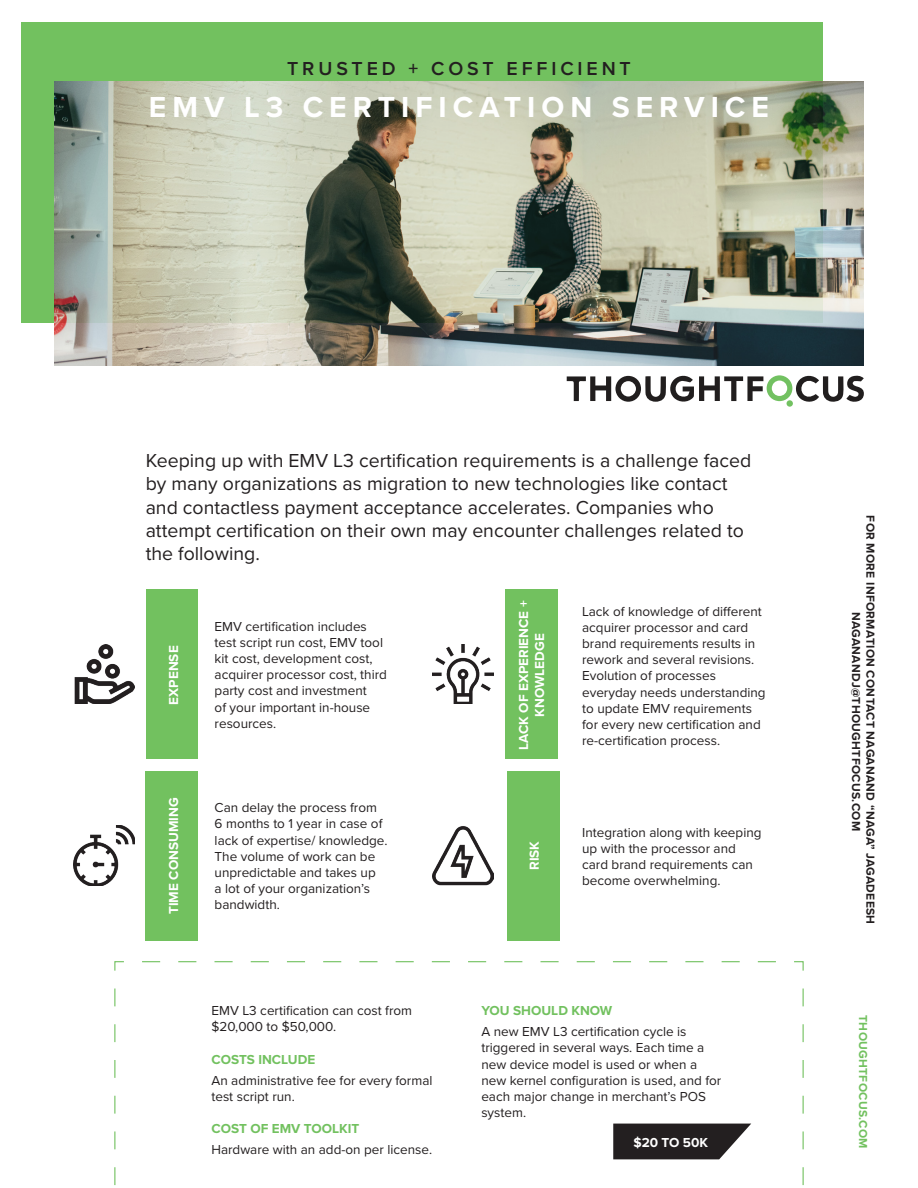
<style>
.page{position:relative;width:918px;height:1188px;background:#fff}
.page>*{position:absolute;margin:0;border:0;box-sizing:border-box;transform-origin:0 0}
.t1{font:700 30px "Proxima Nova";letter-spacing:.2em;color:#fff}
.t2{font:19.5px/23.4px "Proxima Nova";color:#231f20}
.t3{font:600 19.5px "Proxima Nova";letter-spacing:.2em;color:#231f20}
.t4{font:13.5px/16.2px "Proxima Nova";color:#231f20}
.t5{font:700 13.5px/16.2px "Proxima Nova";color:#fff;text-align:center}
.t6{font:700 12px/14.4px "Proxima Nova";letter-spacing:.025em;color:#231f20;text-align:center}
.t7{font:700 12px "Proxima Nova";letter-spacing:.025em;color:#72c15f}
.s1{font-weight:700;color:#72c15f}
</style>
<div class="page">
<div style="left:22px;top:23px;width:801px;height:300px;background:#72c15f"></div>
<div style="left:507px;top:771px;width:53px;height:169px;background:#72c15f"></div>
<div style="left:146px;top:771px;width:52px;height:169px;background:#72c15f"></div>
<img style="left:54px;top:81px;width:810px;height:284px">
<svg style="left:567px;top:375px;width:297px;height:28px"></svg>
<div style="left:787px;top:400px;width:6px;height:7px;background:#72c161;border-radius:50%"></div>
<div style="left:146px;top:590px;width:52px;height:169px;background:#72c15f"></div>
<img style="left:75px;top:644px;width:59px;height:60px">
<div style="left:506px;top:590px;width:52px;height:169px;background:#72c15f"></div>
<img style="left:432px;top:644px;width:61px;height:60px">
<img style="left:74px;top:826px;width:61px;height:59px">
<img style="left:432px;top:826px;width:61px;height:59px">
<svg style="left:114px;top:961px;width:690px;height:225px"></svg>
<p class="t3" style="left:287px;top:54px;width:345px">TRUSTED + COST EFFICIENT</p>
<p class="t1" style="left:149px;top:84px;width:622px">EMV L3 CERTIFICATION SERVICE</p>
<p class="t2" style="left:146px;top:448px;width:607px">Keeping up with EMV L3 certification requirements is a challenge faced by many organizations as migration to new technologies like contact and contactless payment acceptance accelerates. Companies who attempt certification on their own may encounter challenges related to the following.</p>
<p class="t5" style="left:165px;top:705px;width:60px;rotate:-90deg">EXPENSE</p>
<p class="t5" style="left:165px;top:914px;width:118px;rotate:-90deg">TIME CONSUMING</p>
<p class="t4" style="left:215px;top:618px;width:174px">EMV certification includes test script run cost, EMV tool kit cost, development cost, acquirer processor cost, third party cost and investment<br>of your important in-house resources.</p>
<p class="t4" style="left:215px;top:799px;width:174px">Can delay the process from<br>6 months to 1 year in case of lack of expertise/ knowledge.<br>The volume of work can be unpredictable and takes up<br>a lot of your organization’s bandwidth.</p>
<p class="t4" style="left:211px;top:1002px;width:202px">EMV L3 certification can cost from $20,000 to $50,000.</p>
<p class="t4" style="left:211px;top:1048px;width:223px;line-height:21px"><span class="s1">COSTS INCLUDE<br></span>An administrative fee for every formal</p>
<p class="t4" style="left:211px;top:1088px;width:85px">test script run.</p>
<p class="t4" style="left:211px;top:1118px;width:222px;line-height:21px"><span class="s1">COST OF EMV TOOLKIT<br></span>Hardware with an add-on per license.</p>
<p class="t5" style="left:515px;top:750px;width:151px;rotate:-90deg">LACK OF EXPERIENCE +<br>KNOWLEDGE</p>
<p class="t5" style="left:526px;top:870px;width:31px;rotate:-90deg">RISK</p>
<p class="t4" style="left:582px;top:602px;width:185px">Lack of knowledge of different acquirer processor and card brand requirements results in rework and several revisions.<br>Evolution of processes everyday needs understanding to update EMV requirements for every new certification and re-certification process.</p>
<p class="t4" style="left:582px;top:823px;width:181px">Integration along with keeping up with the processor and card brand requirements can become overwhelming.</p>
<p class="t4" style="left:481px;top:1000px;width:207px;line-height:21px"><span class="s1">YOU SHOULD KNOW<br></span>A new EMV L3 certification cycle is</p>
<p class="t4" style="left:481px;top:1039px;width:242px">triggered in several ways. Each time a new device model is used or when a new kernel configuration is used, and for each major change in merchant’s POS system.</p>
<p class="t5" style="left:633px;top:1134px;width:76px">$20 TO 50K</p>
<p class="t6" style="left:878px;top:515px;width:410px;rotate:90deg">FOR MORE INFORMATION CONTACT NAGANAND “NAGA” JAGADEESH<br>NAGANANDJ@THOUGHTFOCUS.COM</p>
<p class="t7" style="left:872px;top:1015px;width:135px;rotate:90deg">THOUGHTFOCUS.COM</p>
</div>
